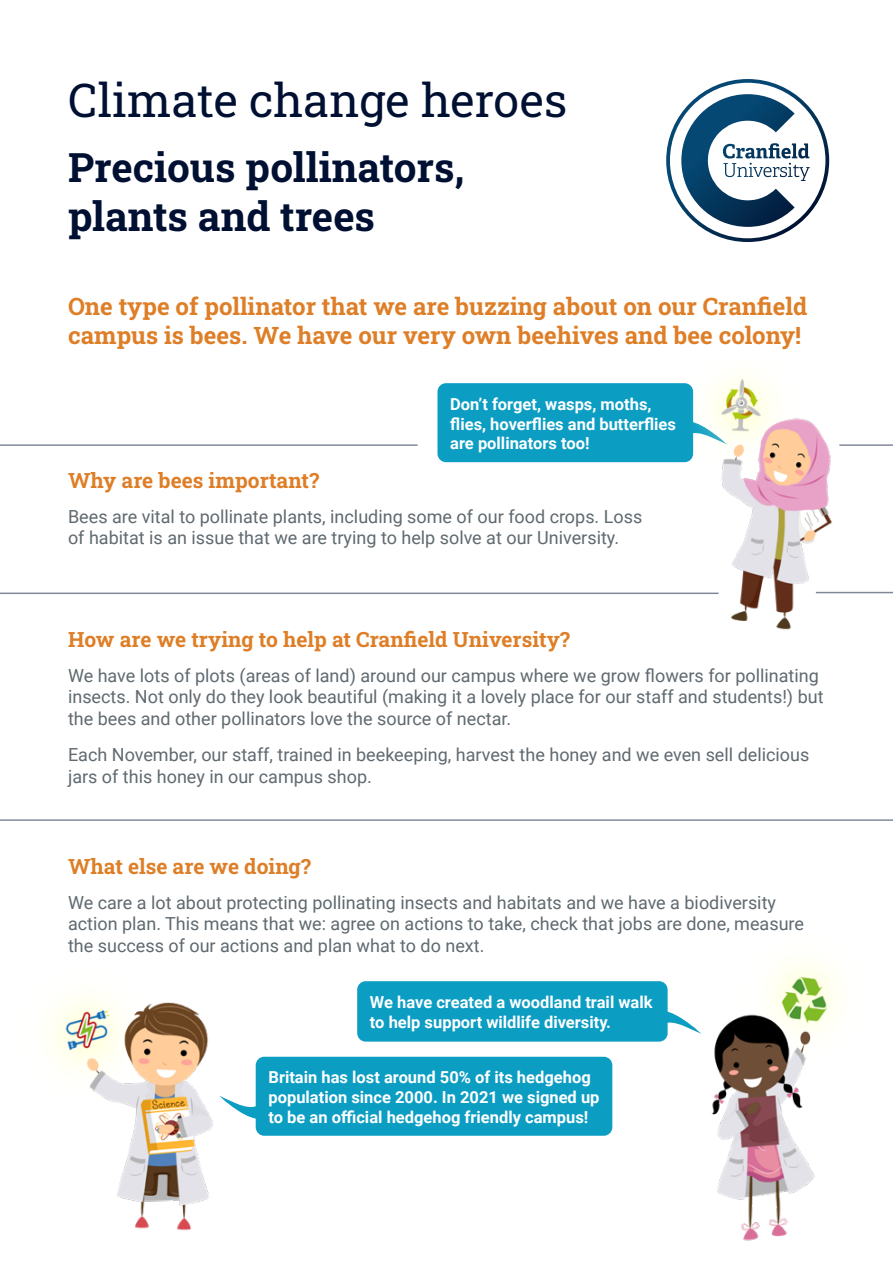
<style>
.page{position:relative;width:893px;height:1263px;background:#fff}
.page>*{position:absolute;margin:0;border:0;box-sizing:border-box;transform-origin:0 0}
.t1{font:46.5px "Roboto Slab";color:#001032}
.t2{font:700 40.5px/48.6px "Roboto Slab";color:#001032}
.t3{font:700 24px/28.8px "Roboto Slab";color:#de7e27}
.t4{font:700 21px "Roboto Slab";color:#de7e27}
.t5{font:18px/21.6px "Roboto";color:#5f696f}
.t6{font:700 16.5px/19.8px "Roboto";color:#fff}
</style>
<div class="page">
<hr style="left:839px;top:444px;width:54px;height:2px;background:#001032">
<hr style="left:816px;top:592px;width:77px;height:1px;background:#001032">
<hr style="left:0;top:444px;width:418px;height:2px;background:#001032">
<hr style="left:0;top:592px;width:719px;height:2px;background:#001032">
<hr style="left:0;top:819px;width:893px;height:2px;background:#001032">
<svg style="left:666px;top:79px;width:163px;height:163px"></svg>
<div style="left:437px;top:383px;width:256px;height:79px;background:#0c9dc3;border-radius:9px"></div>
<div style="left:256px;top:1057px;width:356px;height:79px;background:#0c9dc3;border-radius:9px"></div>
<svg style="left:228px;top:1096px;width:28px;height:27px"></svg>
<div style="left:357px;top:981px;width:311px;height:61px;background:#0c9dc3;border-radius:9px"></div>
<svg style="left:667px;top:1006px;width:32px;height:28px"></svg>
<img style="left:690px;top:377px;width:152px;height:253px">
<img style="left:699px;top:962px;width:139px;height:279px">
<img style="left:50px;top:998px;width:178px;height:233px">
<p class="t1" style="left:68px;top:68px;width:501px">Climate change heroes</p>
<p class="t2" style="left:68px;top:142px;width:398px">Precious pollinators, plants and trees</p>
<p class="t3" style="left:68px;top:292px;width:741px">One type of pollinator that we are buzzing about on our Cranfield campus is bees. We have our very own beehives and bee colony!</p>
<p class="t6" style="left:450px;top:393px;width:227px">Don’t forget, wasps, moths, flies, hoverflies and butterflies are pollinators too!</p>
<p class="t4" style="left:68px;top:466px;width:253px">Why are bees important?</p>
<p class="t5" style="left:68px;top:505px;width:576px">Bees are vital to pollinate plants, including some of our food crops. Loss of habitat is an issue that we are trying to help solve at our University.</p>
<p class="t4" style="left:68px;top:625px;width:503px">How are we trying to help at Cranfield University?</p>
<p class="t5" style="left:68px;top:664px;width:757px">We have lots of plots (areas of land) around our campus where we grow flowers for pollinating insects. Not only do they look beautiful (making it a lovely place for our staff and students!) but the bees and other pollinators love the source of nectar.</p>
<p class="t5" style="left:68px;top:744px;width:743px">Each November, our staff, trained in beekeeping, harvest the honey and we even sell delicious jars of this honey in our campus shop.</p>
<p class="t4" style="left:68px;top:852px;width:244px">What else are we doing?</p>
<p class="t5" style="left:68px;top:891px;width:737px">We care a lot about protecting pollinating insects and habitats and we have a biodiversity action plan. This means that we: agree on actions to take, check that jobs are done, measure the success of our actions and plan what to do next.</p>
<p class="t6" style="left:370px;top:991px;width:284px">We have created a woodland trail walk to help support wildlife diversity.</p>
<p class="t6" style="left:268px;top:1067px;width:333px">Britain has lost around 50% of its hedgehog population since 2000. In 2021 we signed up to be an official hedgehog friendly campus!</p>
</div>
